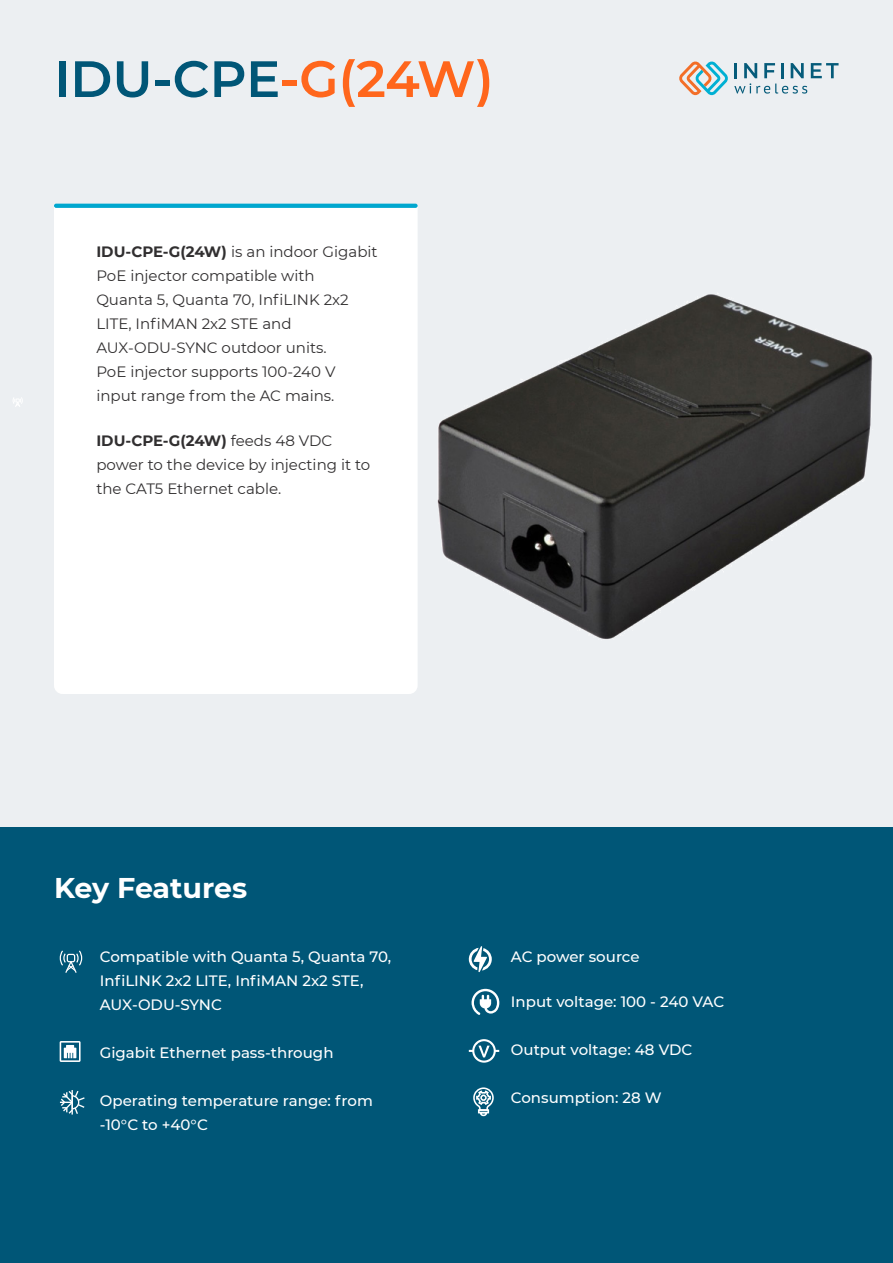
<style>
.page{position:relative;width:893px;height:1263px;background:#fff}
.page>*{position:absolute;margin:0;border:0;box-sizing:border-box;transform-origin:0 0}
.Header_Main{font:600 51px "Montserrat";letter-spacing:-.005em;color:#005677}
.Header_1{font:700 28.5px "Montserrat";letter-spacing:-.01em;color:#fff}
.t1{font:15px/24px "Montserrat";color:#312f30}
.t2{font:500 15px/24px "Montserrat";color:#fff}
.s1{color:#ff661c}
.s2{font-weight:700}
</style>
<div class="page">
<div style="left:0;top:826px;width:893px;height:437px;background:#005677"></div>
<svg style="left:472px;top:989px;width:27px;height:26px"></svg>
<div style="left:0;top:0;width:893px;height:826px;background:#eceff2"></div>
<svg style="left:679px;top:61px;width:49px;height:34px"></svg>
<svg style="left:734px;top:63px;width:104px;height:31px"></svg>
<div style="left:54px;top:207px;width:364px;height:487px;background:#fff"></div>
<svg style="left:54px;top:204px;width:364px;height:4px"></svg>
<svg style="left:13px;top:397px;width:10px;height:10px"></svg>
<svg style="left:60px;top:950px;width:22px;height:23px"></svg>
<svg style="left:473px;top:1087px;width:21px;height:29px"></svg>
<svg style="left:59px;top:1090px;width:26px;height:25px"></svg>
<svg style="left:60px;top:1041px;width:21px;height:21px"></svg>
<svg style="left:469px;top:946px;width:23px;height:26px"></svg>
<svg style="left:469px;top:1039px;width:30px;height:24px"></svg>
<img style="left:437px;top:293px;width:436px;height:346px">
<p class="Header_Main" style="left:54px;top:43px;width:441px">IDU-CPE<span class="s1">-G(24W)</span></p>
<p class="t1" style="left:96px;top:239px;width:283px"><span class="s2">IDU-CPE-G(24W)</span> is an indoor Gigabit<br>PoE injector compatible with<br>Quanta 5, Quanta 70, InfiLINK 2x2<br>LITE, InfiMAN 2x2 STE and<br>AUX-ODU-SYNC outdoor units.</p>
<p class="t1" style="left:96px;top:359px;width:241px">PoE injector supports 100-240 V</p>
<p class="t1" style="left:96px;top:383px;width:240px">input range from the AC mains.</p>
<p class="t1" style="left:96px;top:428px;width:275px"><span class="s2">IDU-CPE-G(24W)</span> feeds 48 VDC power to the device by injecting it to the CAT5 Ethernet cable.</p>
<p class="Header_1" style="left:54px;top:868px;width:195px">Key Features</p>
<p class="t2" style="left:100px;top:944px;width:293px">Compatible with Quanta 5, Quanta 70,<br>InfiLINK 2x2 LITE, InfiMAN 2x2 STE,<br>AUX-ODU-SYNC</p>
<p class="t2" style="left:100px;top:1040px;width:235px">Gigabit Ethernet pass-through</p>
<p class="t2" style="left:100px;top:1088px;width:275px">Operating temperature range: from -10°С to +40°С</p>
<p class="t2" style="left:511px;top:944px;width:130px">AC power source</p>
<p class="t2" style="left:511px;top:989px;width:215px">Input voltage: 100 - 240 VAC</p>
<p class="t2" style="left:511px;top:1037px;width:183px">Output voltage: 48 VDC</p>
<p class="t2" style="left:511px;top:1085px;width:152px">Consumption: 28 W</p>
</div>
